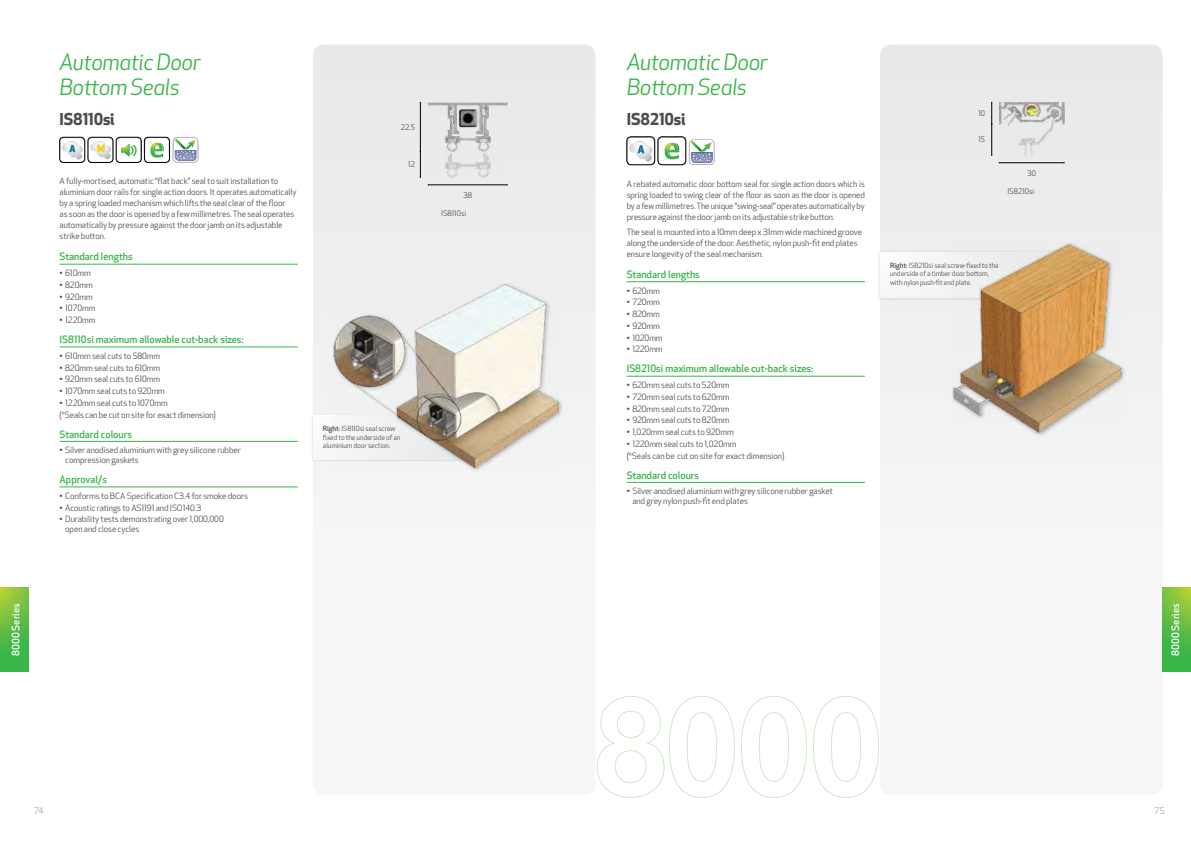
<style>
.page{position:relative;width:1191px;height:842px;background:#fff}
.page>*{position:absolute;margin:0;border:0;box-sizing:border-box;transform-origin:0 0}
.t1{font:italic 22px/25px "Apex New";letter-spacing:-.02em;color:#39b54a}
.t2{font:700 16px "Apex New";letter-spacing:-.015em;color:#4d4d4f}
.t3{font:500 10px "Apex New";color:#39b54a}
.t4{font:500 10px "Apex New";letter-spacing:.01em;color:#fff}
.t5{font:9px "Apex New";color:#a7a9ac}
.t6{font:8.5px/11px "Apex New";letter-spacing:-.01em;color:#4d4d4f}
.t7{font:7.5px "Apex New";color:#4d4d4f}
.t8{font:7px/8.5px "Apex New";letter-spacing:-.01em;color:#4d4d4f}
.s1{font-weight:500}
</style>
<div class="page">
<svg style="left:0;top:588px;width:28px;height:84px;background:#62bd44"></svg>
<div style="left:11px;top:603px;width:10px;height:55px;background:#39b54a;opacity:.5"></div>
<div style="left:880px;top:44px;width:282px;height:751px;background:#f4f4f5;border-radius:11px"></div>
<div style="left:313px;top:44px;width:282px;height:751px;background:#f4f5f5;border-radius:11px"></div>
<svg style="left:1162px;top:588px;width:29px;height:84px;background:#60bc45"></svg>
<div style="left:1170px;top:603px;width:10px;height:54px;background:#39b54a;opacity:.5"></div>
<svg style="left:596px;top:696px;width:283px;height:102px"></svg>
<hr style="left:60px;top:264px;width:238px;height:1px;background:#39b54a">
<hr style="left:60px;top:347px;width:238px;height:1px;background:#39b54a">
<hr style="left:60px;top:441px;width:238px;height:1px;background:#39b54a">
<hr style="left:60px;top:487px;width:238px;height:1px;background:#39b54a">
<svg style="left:60px;top:137px;width:138px;height:26px"></svg>
<hr style="left:626px;top:282px;width:239px;height:1px;background:#39b54a">
<hr style="left:626px;top:376px;width:239px;height:1px;background:#39b54a">
<hr style="left:626px;top:482px;width:239px;height:1px;background:#39b54a">
<div style="left:626px;top:137px;width:29px;height:28px;border:1px solid #000;border-radius:4px"></div>
<svg style="left:627px;top:137px;width:87px;height:28px"></svg>
<img style="left:999px;top:102px;width:65px;height:56px">
<hr style="left:999px;top:163px;width:65px;height:1px;background:#000">
<hr style="left:991px;top:124px;width:1px;height:31px;background:#000">
<svg style="left:991px;top:102px;width:1px;height:23px"></svg>
<img style="left:425px;top:102px;width:82px;height:77px">
<hr style="left:428px;top:185px;width:79px;height:1px;background:#000">
<hr style="left:420px;top:102px;width:1px;height:49px;background:#000">
<svg style="left:420px;top:151px;width:1px;height:27px"></svg>
<div style="left:310px;top:414px;width:161px;height:48px;background:#000;opacity:.15"></div>
<div style="left:313px;top:416px;width:155px;height:43px;background:#f9f9fa"></div>
<div style="left:877px;top:251px;width:184px;height:50px;background:#000;opacity:.15"></div>
<div style="left:880px;top:253px;width:178px;height:45px;background:#f7f7f7"></div>
<div style="left:951px;top:241px;width:175px;height:197px;background:#f0f1f1"></div>
<img style="left:952px;top:243px;width:170px;height:191px">
<div style="left:332px;top:282px;width:232px;height:191px;background:#f2f3f3"></div>
<img style="left:333px;top:284px;width:225px;height:184px">
<h1 class="t1" style="left:60px;top:49px;width:143px">Automatic Door<br>Bottom Seals</h1>
<h2 class="t2" style="left:60px;top:107px;width:57px">IS8110si</h2>
<p class="t6" style="left:60px;top:176px;width:238px">A fully-mortised, automatic “flat back” seal to suit installation to aluminium door rails for single action doors. It operates automatically by a spring loaded mechanism which lifts the seal clear of the floor<br>as soon as the door is opened by a few millimetres. The seal operates automatically by pressure against the door jamb on its adjustable strike button.</p>
<p class="t3" style="left:60px;top:250px;width:75px">Standard lengths</p>
<p class="t6" style="left:60px;top:268px;width:33px">• 610mm</p>
<p class="t6" style="left:60px;top:279px;width:35px">• 820mm</p>
<p class="t6" style="left:60px;top:291px;width:35px">• 920mm</p>
<p class="t6" style="left:60px;top:303px;width:37px">• 1070mm</p>
<p class="t6" style="left:60px;top:314px;width:37px">• 1220mm</p>
<p class="t3" style="left:60px;top:333px;width:186px">IS8110si maximum allowable cut-back sizes:</p>
<p class="t6" style="left:60px;top:350px;width:102px">• 610mm seal cuts to 580mm</p>
<p class="t6" style="left:60px;top:362px;width:102px">• 820mm seal cuts to 610mm</p>
<p class="t6" style="left:60px;top:374px;width:102px">• 920mm seal cuts to 610mm</p>
<p class="t6" style="left:60px;top:385px;width:107px">• 1070mm seal cuts to 920mm</p>
<p class="t6" style="left:60px;top:397px;width:158px;line-height:11.7px">• 1220mm seal cuts to 1070mm<br>(*Seals can be cut on site for exact dimension)</p>
<p class="t3" style="left:60px;top:427px;width:74px">Standard colours</p>
<p class="t6" style="left:65px;top:445px;width:177px;line-height:9.7px;text-indent:-6px">• Silver anodised aluminium with grey silicone rubber compression gaskets</p>
<p class="t3" style="left:60px;top:473px;width:49px">Approval/s</p>
<p class="t6" style="left:60px;top:490px;width:190px">• Conforms to BCA Specification C3.4 for smoke doors</p>
<p class="t6" style="left:60px;top:502px;width:143px">• Acoustic ratings to AS1191 and ISO140.3</p>
<p class="t6" style="left:65px;top:514px;width:160px;line-height:9.7px;text-indent:-6px">• Durability tests demonstrating over 1,000,000 open and close cycles</p>
<p class="t7" style="left:401px;top:122px;width:16px">22.5</p>
<p class="t7" style="left:408px;top:159px;width:8px">12</p>
<p class="t8" style="left:323px;top:424px;width:79px"><span class="s1">Right:</span> IS8110si seal screw fixed to the underside of an aluminium door section.</p>
<p class="t7" style="left:463px;top:190px;width:10px">38</p>
<p class="t7" style="left:441px;top:208px;width:27px">IS8110si</p>
<h1 class="t1" style="left:626px;top:49px;width:143px">Automatic Door<br>Bottom Seals</h1>
<h2 class="t2" style="left:626px;top:107px;width:60px">IS8210si</h2>
<p class="t6" style="left:626px;top:178px;width:240px;text-align:justify">A rebated automatic door bottom seal for single action doors which is spring loaded to swing clear of the floor as soon as the door is opened by a few millimetres. The unique “swing-seal” operates automatically by pressure against the door jamb on its adjustable strike button.</p>
<p class="t6" style="left:626px;top:226px;width:237px">The seal is mounted into a 10mm deep x 31mm wide machined groove along the underside of the door. Aesthetic, nylon push-fit end plates ensure longevity of the seal mechanism.</p>
<p class="t3" style="left:626px;top:268px;width:75px">Standard lengths</p>
<p class="t6" style="left:626px;top:285px;width:35px">• 620mm</p>
<p class="t6" style="left:626px;top:297px;width:35px">• 720mm</p>
<p class="t6" style="left:626px;top:309px;width:35px">• 820mm</p>
<p class="t6" style="left:626px;top:320px;width:35px">• 920mm</p>
<p class="t6" style="left:626px;top:332px;width:37px">• 1020mm</p>
<p class="t6" style="left:626px;top:344px;width:37px">• 1220mm</p>
<p class="t3" style="left:626px;top:362px;width:188px">IS8210si maximum allowable cut-back sizes:</p>
<p class="t6" style="left:626px;top:380px;width:104px">• 620mm seal cuts to 520mm</p>
<p class="t6" style="left:626px;top:391px;width:104px">• 720mm seal cuts to 620mm</p>
<p class="t6" style="left:626px;top:403px;width:104px">• 820mm seal cuts to 720mm</p>
<p class="t6" style="left:626px;top:415px;width:104px">• 920mm seal cuts to 820mm</p>
<p class="t6" style="left:626px;top:427px;width:108px">• 1,020mm seal cuts to 920mm</p>
<p class="t6" style="left:626px;top:438px;width:159px;line-height:11.7px">• 1220mm seal cuts to 1,020mm<br>(*Seals can be cut on site for exact dimension)</p>
<p class="t3" style="left:626px;top:468px;width:74px">Standard colours</p>
<p class="t6" style="left:632px;top:486px;width:202px;line-height:9.7px;text-indent:-6px">• Silver anodised aluminium with grey silicone rubber gasket and grey nylon push-fit end plates</p>
<p class="t7" style="left:978px;top:108px;width:8px">10</p>
<p class="t7" style="left:978px;top:135px;width:8px">15</p>
<p class="t7" style="left:1027px;top:168px;width:10px">30</p>
<p class="t7" style="left:1007px;top:186px;width:28px">IS8210si</p>
<p class="t8" style="left:890px;top:261px;width:110px"><span class="s1">Right:</span> IS8210si seal screw-fixed to the underside of a timber door bottom, with nylon push-fit end plate.</p>
<p class="t4" style="left:9px;top:656px;width:55px;rotate:-90deg">8000 Series</p>
<p class="t4" style="left:1168px;top:656px;width:55px;rotate:-90deg">8000 Series</p>
<p class="t5" style="left:34px;top:805px;width:11px">74</p>
<p class="t5" style="left:1154px;top:805px;width:12px">75</p>
</div>
